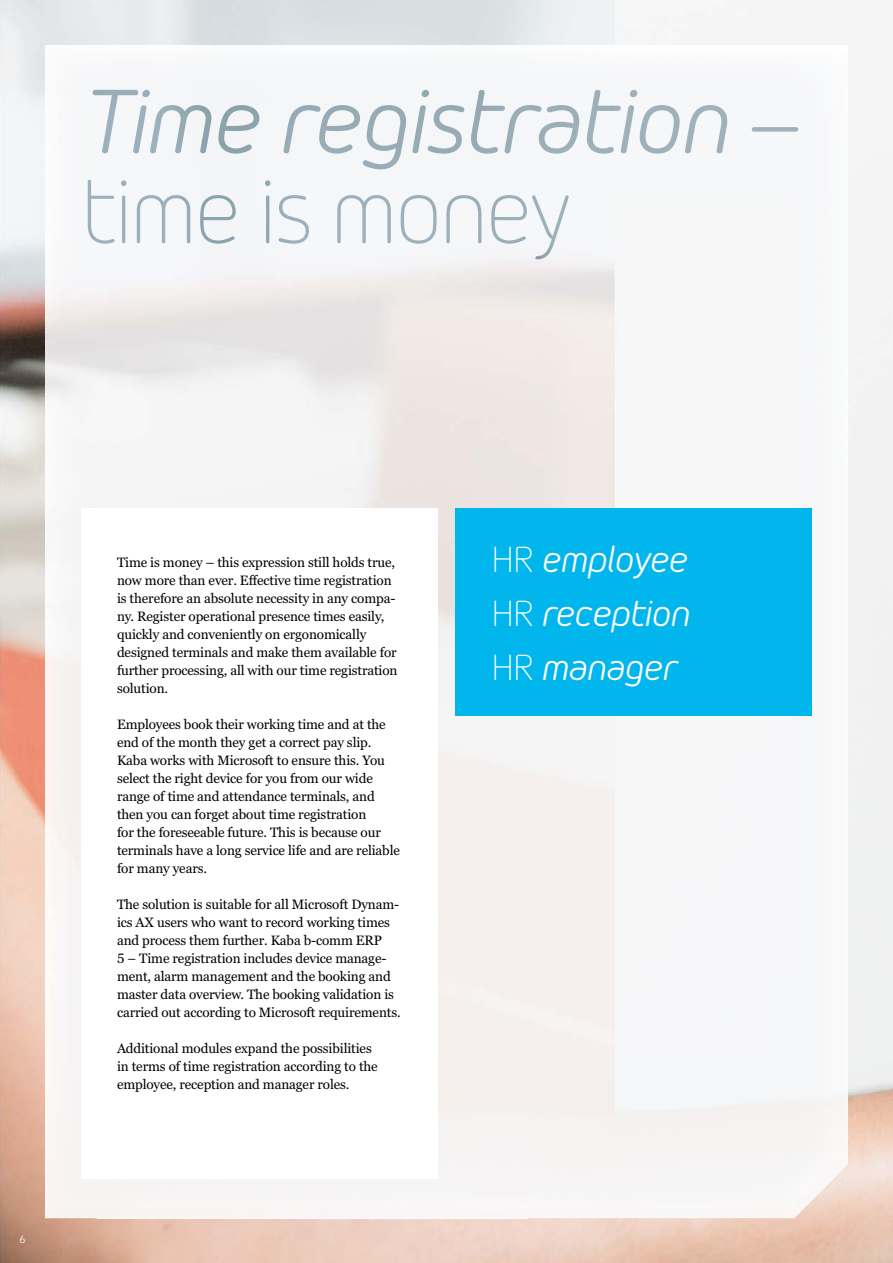
<style>
.page{position:relative;width:893px;height:1263px;background:#fff}
.page>*{position:absolute;margin:0;border:0;box-sizing:border-box;transform-origin:0 0}
.t1{font:italic 36px/54px "Morebi Rounded";letter-spacing:-.03em;color:#fff;text-align:justify}
.t2{font:13.5px/18px "Georgia Pro";letter-spacing:-.01em;color:#000}
.t3{font:10.5px "Morebi Rounded";color:#fff}
.s1{font-weight:300;font-style:normal}
</style>
<div class="page">
<img style="left:0;top:52px;width:52px;height:1211px">
<img style="left:45px;top:98px;width:53px;height:1120px">
<img style="left:795px;top:98px;width:53px;height:1120px">
<img style="left:93px;top:90px;width:705px;height:79px">
<img style="left:88px;top:180px;width:481px;height:79px">
<div style="left:81px;top:508px;width:356px;height:671px;background:#fff"></div>
<div style="left:455px;top:508px;width:357px;height:208px;background:#00b6ed"></div>
<p class="t3" style="left:20px;top:1232px;width:7px">6</p>
<p class="t2" style="left:117px;top:554px;width:282px">Time is money – this expression still holds true, now more than ever. Effective time registration is therefore an absolute necessity in any compa&shy;ny. Register operational presence times easily, quickly and conveniently on ergonomically designed terminals and make them available for further processing, all with our time registration solution.</p>
<p class="t2" style="left:117px;top:716px;width:284px">Employees book their working time and at the end of the month they get a correct pay slip.<br>Kaba works with Microsoft to ensure this. You select the right device for you from our wide range of time and attendance terminals, and then you can forget about time registration<br>for the foreseeable future. This is because our terminals have a long service life and are reliable for many years.</p>
<p class="t2" style="left:117px;top:896px;width:285px">The solution is suitable for all Microsoft Dynam&shy;ics AX users who want to record working times and process them further. Kaba b-comm ERP<br>5 – Time registration includes device manage&shy;ment, alarm management and the booking and master data overview. The booking validation is carried out according to Microsoft requirements.</p>
<p class="t2" style="left:117px;top:1040px;width:262px">Additional modules expand the possibilities in terms of time registration according to the employee, reception and manager roles.</p>
<h1 class="t1" style="left:491px;top:530px;width:199px"><span class="s1">HR</span> employee <span class="s1">HR</span> reception <span class="s1">HR</span> manager</h1>
</div>
